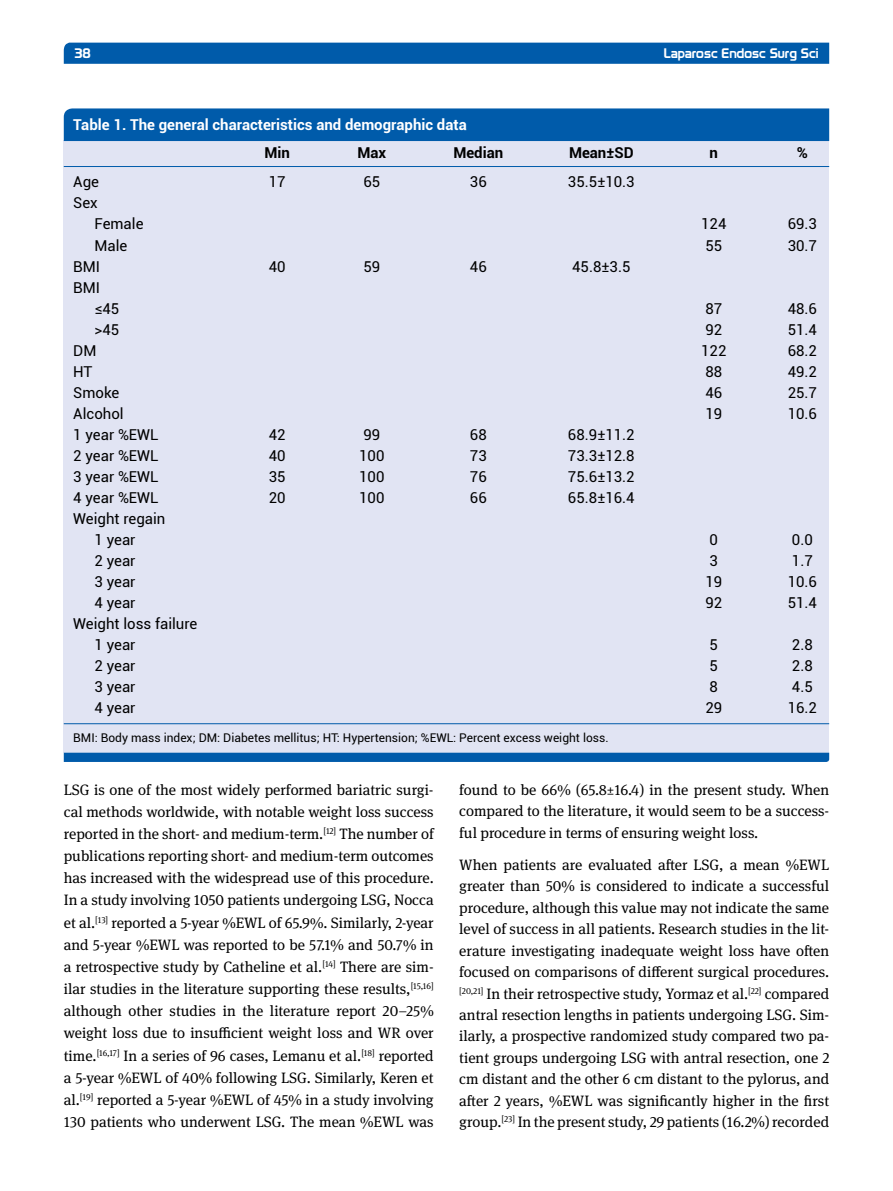
<style>
.page{position:relative;width:893px;height:1191px;background:#fff}
.page>*{position:absolute;margin:0;border:0;box-sizing:border-box;transform-origin:0 0}
.t1{font:15px/22.2px "DG Meta Serif Science";color:#000;text-align:justify}
.t2{font:15px/21px "Roboto";color:#000}
.t3{font:700 15px "Roboto";color:#fff}
.t4{font:700 15px "Roboto";color:#000}
.t5{font:13.5px "Prototype";color:#fff}
.t6{font:12px "Roboto";color:#000}
</style>
<div class="page">
<div style="left:64px;top:141px;width:765px;height:611px;background:#e1e4f3"></div>
<div style="left:64px;top:108px;width:765px;height:33px;background:#005baa"></div>
<svg style="left:64px;top:752px;width:765px;height:10px;background:#1065af"></svg>
<hr style="left:64px;top:166px;width:765px;height:1px;background:#005baa">
<hr style="left:64px;top:723px;width:765px;height:1px;background:#005baa">
<div style="left:64px;top:43px;width:765px;height:21px;background:#005baa"></div>
<p class="t5" style="left:74px;top:45px;width:18px">38</p>
<p class="t5" style="left:664px;top:45px;width:156px">Laparosc Endosc Surg Sci</p>
<p class="t3" style="left:73px;top:115px;width:395px">Table 1. The general characteristics and demographic data</p>
<p class="t4" style="left:265px;top:142px;width:27px">Min</p>
<p class="t4" style="left:357px;top:142px;width:30px">Max</p>
<p class="t4" style="left:453px;top:142px;width:51px">Median</p>
<p class="t4" style="left:569px;top:142px;width:66px">Mean±SD</p>
<p class="t4" style="left:710px;top:142px;width:10px">n</p>
<p class="t4" style="left:797px;top:142px;width:13px">%</p>
<p class="t2" style="left:73px;top:171px;width:27px">Age</p>
<p class="t2" style="left:269px;top:171px;width:18px">17</p>
<p class="t2" style="left:363px;top:171px;width:18px">65</p>
<p class="t2" style="left:470px;top:171px;width:18px">36</p>
<p class="t2" style="left:568px;top:171px;width:68px">35.5±10.3</p>
<p class="t2" style="left:95px;top:192px;width:50px;text-indent:-21px">Sex<br>Female</p>
<p class="t2" style="left:701px;top:213px;width:27px">124</p>
<p class="t2" style="left:788px;top:213px;width:31px">69.3</p>
<p class="t2" style="left:95px;top:234px;width:34px">Male</p>
<p class="t2" style="left:705px;top:234px;width:18px">55</p>
<p class="t2" style="left:788px;top:234px;width:31px">30.7</p>
<p class="t2" style="left:73px;top:255px;width:28px">BMI</p>
<p class="t2" style="left:269px;top:255px;width:18px">40</p>
<p class="t2" style="left:363px;top:255px;width:18px">59</p>
<p class="t2" style="left:470px;top:255px;width:18px">46</p>
<p class="t2" style="left:572px;top:255px;width:60px">45.8±3.5</p>
<p class="t2" style="left:95px;top:276px;width:26px;text-indent:-21px">BMI ≤45</p>
<p class="t2" style="left:705px;top:297px;width:18px">87</p>
<p class="t2" style="left:788px;top:297px;width:31px">48.6</p>
<p class="t2" style="left:95px;top:318px;width:26px">&gt;45</p>
<p class="t2" style="left:705px;top:318px;width:18px">92</p>
<p class="t2" style="left:788px;top:318px;width:31px">51.4</p>
<p class="t2" style="left:73px;top:339px;width:25px">DM</p>
<p class="t2" style="left:701px;top:339px;width:27px">122</p>
<p class="t2" style="left:788px;top:339px;width:31px">68.2</p>
<p class="t2" style="left:73px;top:360px;width:21px">HT</p>
<p class="t2" style="left:705px;top:360px;width:18px">88</p>
<p class="t2" style="left:788px;top:360px;width:31px">49.2</p>
<p class="t2" style="left:73px;top:381px;width:48px">Smoke</p>
<p class="t2" style="left:705px;top:381px;width:18px">46</p>
<p class="t2" style="left:788px;top:381px;width:31px">25.7</p>
<p class="t2" style="left:73px;top:402px;width:52px">Alcohol</p>
<p class="t2" style="left:705px;top:402px;width:18px">19</p>
<p class="t2" style="left:788px;top:402px;width:31px">10.6</p>
<p class="t2" style="left:73px;top:423px;width:87px">1 year %EWL</p>
<p class="t2" style="left:269px;top:423px;width:18px">42</p>
<p class="t2" style="left:363px;top:423px;width:18px">99</p>
<p class="t2" style="left:470px;top:423px;width:18px">68</p>
<p class="t2" style="left:568px;top:423px;width:68px">68.9±11.2</p>
<p class="t2" style="left:73px;top:444px;width:87px">2 year %EWL</p>
<p class="t2" style="left:269px;top:444px;width:18px">40</p>
<p class="t2" style="left:359px;top:444px;width:27px">100</p>
<p class="t2" style="left:470px;top:444px;width:18px">73</p>
<p class="t2" style="left:568px;top:444px;width:68px">73.3±12.8</p>
<p class="t2" style="left:73px;top:465px;width:87px">3 year %EWL</p>
<p class="t2" style="left:269px;top:465px;width:18px">35</p>
<p class="t2" style="left:359px;top:465px;width:27px">100</p>
<p class="t2" style="left:470px;top:465px;width:18px">76</p>
<p class="t2" style="left:568px;top:465px;width:68px">75.6±13.2</p>
<p class="t2" style="left:73px;top:486px;width:87px">4 year %EWL</p>
<p class="t2" style="left:269px;top:486px;width:18px">20</p>
<p class="t2" style="left:359px;top:486px;width:27px">100</p>
<p class="t2" style="left:470px;top:486px;width:18px">66</p>
<p class="t2" style="left:568px;top:486px;width:68px">65.8±16.4</p>
<p class="t2" style="left:73px;top:507px;width:94px;text-align:center">Weight regain<br>1 year</p>
<p class="t2" style="left:710px;top:528px;width:10px">0</p>
<p class="t2" style="left:792px;top:528px;width:22px">0.0</p>
<p class="t2" style="left:95px;top:549px;width:42px">2 year</p>
<p class="t2" style="left:710px;top:549px;width:10px">3</p>
<p class="t2" style="left:792px;top:549px;width:22px">1.7</p>
<p class="t2" style="left:95px;top:570px;width:42px">3 year</p>
<p class="t2" style="left:705px;top:570px;width:18px">19</p>
<p class="t2" style="left:788px;top:570px;width:31px">10.6</p>
<p class="t2" style="left:95px;top:591px;width:42px">4 year</p>
<p class="t2" style="left:705px;top:591px;width:18px">92</p>
<p class="t2" style="left:788px;top:591px;width:31px">51.4</p>
<p class="t2" style="left:95px;top:612px;width:104px;text-indent:-21px">Weight loss failure<br>1 year</p>
<p class="t2" style="left:710px;top:633px;width:10px">5</p>
<p class="t2" style="left:792px;top:633px;width:22px">2.8</p>
<p class="t2" style="left:95px;top:654px;width:42px">2 year</p>
<p class="t2" style="left:710px;top:654px;width:10px">5</p>
<p class="t2" style="left:792px;top:654px;width:22px">2.8</p>
<p class="t2" style="left:95px;top:675px;width:42px">3 year</p>
<p class="t2" style="left:710px;top:675px;width:10px">8</p>
<p class="t2" style="left:792px;top:675px;width:22px">4.5</p>
<p class="t2" style="left:95px;top:696px;width:42px">4 year</p>
<p class="t2" style="left:705px;top:696px;width:18px">29</p>
<p class="t2" style="left:788px;top:696px;width:31px">16.2</p>
<p class="t6" style="left:73px;top:729px;width:537px">BMI: Body mass index; DM: Diabetes mellitus; HT: Hypertension; %EWL: Percent excess weight loss.</p>
<p class="t1" style="left:64px;top:778px;width:371px">LSG is one of the most widely performed bariatric surgi&shy;cal methods worldwide, with notable weight loss success reported in the short- and medium-term.<sup>[12]</sup> The number of publications reporting short- and medium-term outcomes has increased with the widespread use of this procedure.<br>In a study involving 1050 patients undergoing LSG, Nocca et al.<sup>[13]</sup> reported a 5-year %EWL of 65.9%. Similarly, 2-year and 5-year %EWL was reported to be 57.1% and 50.7% in a retrospective study by Catheline et al.<sup>[14]</sup> There are sim&shy;ilar studies in the literature supporting these results,<sup>[15,16] </sup>although other studies in the literature report 20–25% weight loss due to insufficient weight loss and WR over time.<sup>[16,17]</sup> In a series of 96 cases, Lemanu et al.<sup>[18]</sup> reported a 5-year %EWL of 40% following LSG. Similarly, Keren et al.<sup>[19]</sup> reported a 5-year %EWL of 45% in a study involving 130 patients who underwent LSG. The mean %EWL was</p>
<p class="t1" style="left:459px;top:779px;width:371px;line-height:21.5px">found to be 66% (65.8±16.4) in the present study. When compared to the literature, it would seem to be a success&shy;ful procedure in terms of ensuring weight loss.</p>
<p class="t1" style="left:459px;top:853px;width:371px;line-height:21.5px">When patients are evaluated after LSG, a mean %EWL greater than 50% is considered to indicate a successful procedure, although this value may not indicate the same level of success in all patients. Research studies in the lit&shy;erature investigating inadequate weight loss have often focused on comparisons of different surgical procedures. <sup>[20,21]</sup> In their retrospective study, Yormaz et al.<sup>[22]</sup> compared antral resection lengths in patients undergoing LSG. Sim&shy;ilarly, a prospective randomized study compared two pa&shy;tient groups undergoing LSG with antral resection, one 2 cm distant and the other 6 cm distant to the pylorus, and after 2 years, %EWL was significantly higher in the first group.<sup>[23]</sup> In the present study, 29 patients (16.2%) recorded</p>
</div>
